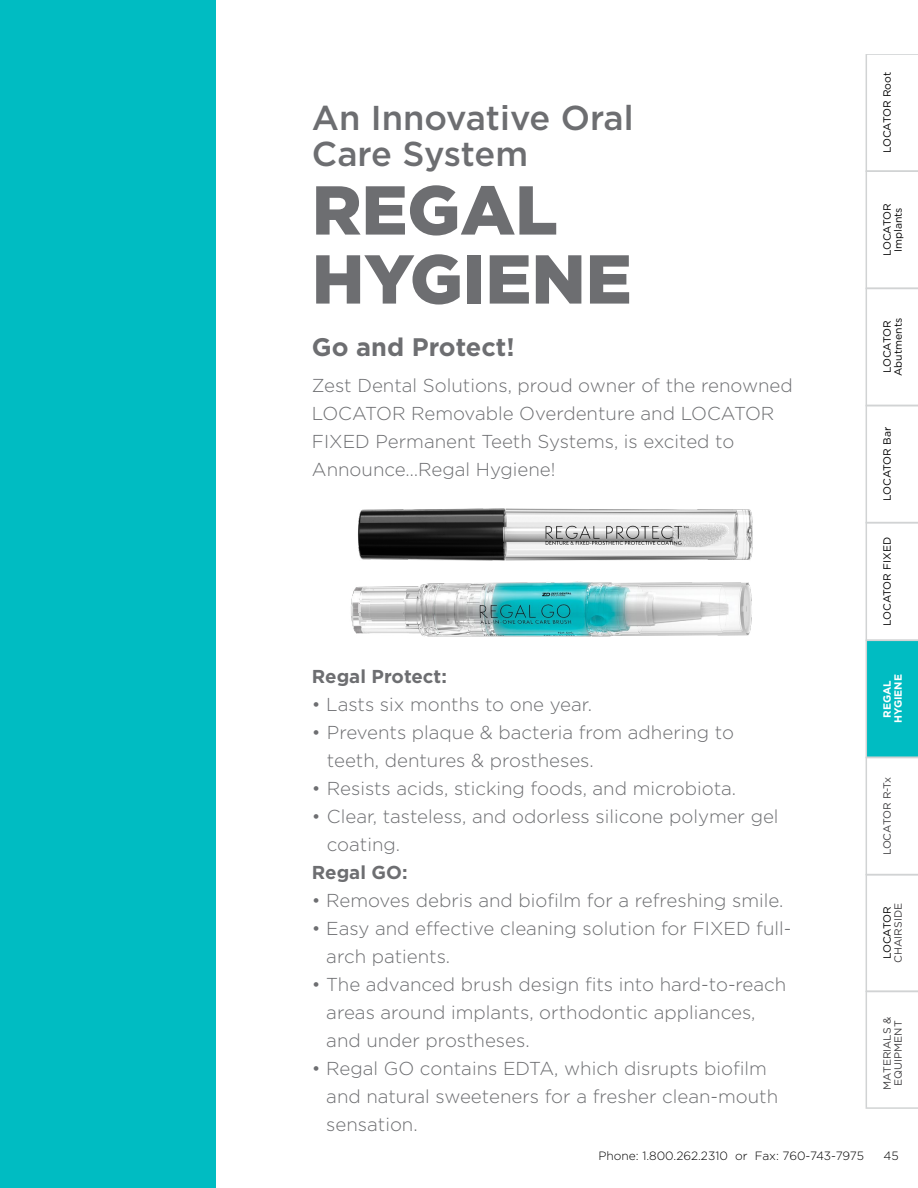
<style>
.page{position:relative;width:918px;height:1188px;background:#fff}
.page>*{position:absolute;margin:0;border:0;box-sizing:border-box;transform-origin:0 0}
.t1{font:900 69px/69px "Gotham";color:#6d6e71}
.t2{font:500 34.5px/36px "Gotham";color:#6d6e71}
.t3{font:700 25.35px "Gotham";color:#6d6e71}
.t4{font:300 18.75px/28px "Gotham";color:#6d6e71}
.t5{font:700 18.75px "Gotham";color:#6d6e71}
.t6{font:300 12px "Gotham";color:#000}
.t7{font:10.5px/10.8px "Gotham";color:#000}
.t8{font:10.5px/10.8px "Gotham";color:#414042;text-align:center}
.t9{font:700 10.5px/10.8px "Gotham";color:#fff;text-align:center}
.t10{font:10.5px "Gotham";letter-spacing:-.045em;color:#414042}
.t11{font:10.5px "Gotham";letter-spacing:-.025em;color:#000}
</style>
<div class="page">
<div style="left:0;top:0;width:216px;height:1188px;background:#00bcc2"></div>
<img style="left:358px;top:508px;width:395px;height:53px">
<img style="left:351px;top:581px;width:401px;height:56px">
<svg style="left:866px;top:54px;width:52px;height:1055px"></svg>
<h2 class="t2" style="left:312px;top:99px;width:323px">An Innovative Oral<br>Care System</h2>
<h1 class="t1" style="left:312px;top:175px;width:321px">REGAL<br>HYGIENE</h1>
<h3 class="t3" style="left:312px;top:330px;width:204px">Go and Protect!</h3>
<p class="t4" style="left:312px;top:371px;width:482px">Zest Dental Solutions, proud owner of the renowned LOCATOR Removable Overdenture and LOCATOR FIXED Permanent Teeth Systems, is excited to Announce…Regal Hygiene!</p>
<p class="t5" style="left:312px;top:664px;width:137px">Regal Protect:</p>
<p class="t4" style="left:312px;top:689px;width:282px">• Lasts six months to one year.</p>
<p class="t4" style="left:327px;top:718px;width:409px;text-indent:-15px">• Prevents plaque &amp; bacteria from adhering to teeth, dentures &amp; prostheses.</p>
<p class="t4" style="left:312px;top:774px;width:426px">• Resists acids, sticking foods, and microbiota.</p>
<p class="t4" style="left:327px;top:802px;width:453px;text-indent:-15px">• Clear, tasteless, and odorless silicone polymer gel coating.</p>
<p class="t5" style="left:312px;top:860px;width:97px">Regal GO:</p>
<p class="t4" style="left:312px;top:886px;width:473px">• Removes debris and biofilm for a refreshing smile.</p>
<p class="t4" style="left:326px;top:914px;width:467px;text-indent:-14px">• Easy and effective cleaning solution for FIXED full&shy;arch patients.</p>
<p class="t4" style="left:326px;top:970px;width:462px;text-indent:-14px">• The advanced brush design fits into hard-to-reach areas around implants, orthodontic appliances, and under prostheses.</p>
<p class="t4" style="left:326px;top:1054px;width:453px;text-indent:-14px">• Regal GO contains EDTA, which disrupts biofilm and natural sweeteners for a fresher clean-mouth sensation.</p>
<p class="t7" style="left:882px;top:153px;width:83px;rotate:-90deg">LOCATOR Root</p>
<p class="t7" style="left:882px;top:256px;width:54px;text-align:center;rotate:-90deg">LOCATOR<br>Implants</p>
<p class="t7" style="left:882px;top:376px;width:60px;rotate:-90deg">LOCATOR<br>Abutments</p>
<p class="t7" style="left:882px;top:501px;width:75px;rotate:-90deg">LOCATOR Bar</p>
<p class="t7" style="left:882px;top:626px;width:90px;rotate:-90deg">LOCATOR FIXED</p>
<p class="t9" style="left:882px;top:723px;width:50px;rotate:-90deg">REGAL<br>HYGIENE</p>
<p class="t10" style="left:881px;top:855px;width:80px;rotate:-90deg">LOCATOR R-Tx</p>
<p class="t11" style="left:881px;top:959px;width:54px;rotate:-90deg">LOCATOR</p>
<p class="t8" style="left:892px;top:963px;width:61px;rotate:-90deg">CHAIRSIDE</p>
<p class="t8" style="left:882px;top:1090px;width:74px;rotate:-90deg">MATERIALS &amp;<br>EQUIPMENT</p>
<p class="t6" style="left:599px;top:1148px;width:267px">Phone: 1.800.262.2310 or Fax: 760-743-7975</p>
<p class="t6" style="left:883px;top:1148px;width:17px">45</p>
</div>
